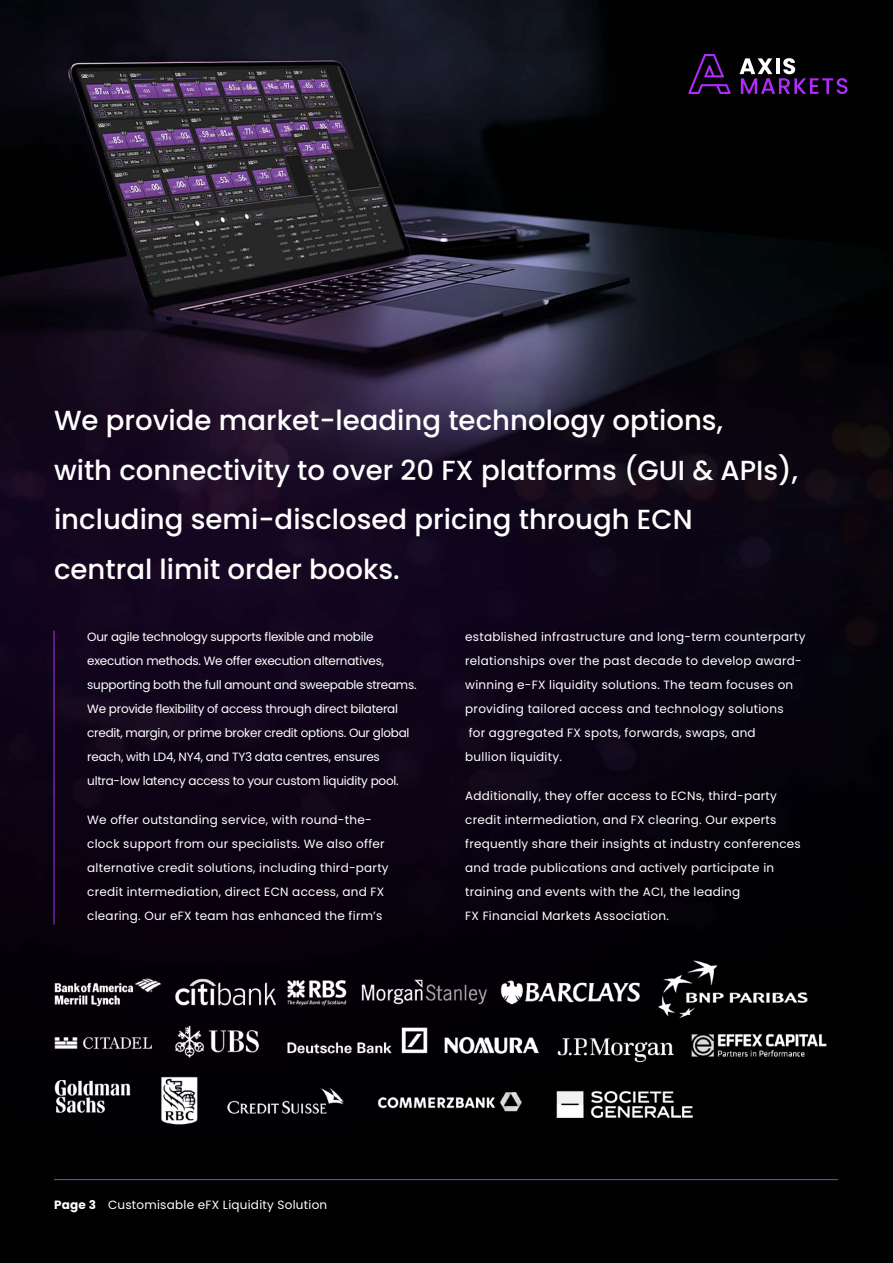
<style>
.page{position:relative;width:893px;height:1263px;background:#fff}
.page>*{position:absolute;margin:0;border:0;box-sizing:border-box;transform-origin:0 0}
.t1{font:500 27.6px/49.8px "Poppins";color:#fff}
.t2{font:12px/24px "Poppins";letter-spacing:.02em;color:#fff}
.t3{font:12px/24px "Poppins";letter-spacing:-.02em;color:#fff}
.s1{font-weight:700}
</style>
<div class="page">
<img style="left:0;top:0;width:893px;height:1263px">
<hr style="left:54px;top:631px;width:1px;height:294px;background:#b12bfc">
<hr style="left:54px;top:1179px;width:784px;height:1px;background:#b12bfc">
<img style="left:48px;top:958px;width:784px;height:172px">
<svg style="left:688px;top:54px;width:43px;height:40px"></svg>
<svg style="left:739px;top:58px;width:108px;height:36px"></svg>
<h1 class="t1" style="left:54px;top:395px;width:746px">We provide market-leading technology options,<br>with connectivity to over 20 FX platforms (GUI &amp; APIs), including semi-disclosed pricing through ECN<br>central limit order books.</h1>
<p class="t3" style="left:87px;top:625px;width:331px">Our agile technology supports flexible and mobile execution methods. We offer execution alternatives, supporting both the full amount and sweepable streams.<br>We provide flexibility of access through direct bilateral credit, margin, or prime broker credit options. Our global reach, with LD4, NY4, and TY3 data centres, ensures ultra-low latency access to your custom liquidity pool.</p>
<p class="t2" style="left:87px;top:808px;width:303px">We offer outstanding service, with round-the&shy;clock support from our specialists. We also offer alternative credit solutions, including third-party credit intermediation, direct ECN access, and FX clearing. Our eFX team has enhanced the firm’s</p>
<p class="t2" style="left:465px;top:625px;width:342px">established infrastructure and long-term counterparty relationships over the past decade to develop award&shy;winning e-FX liquidity solutions. The team focuses on providing tailored access and technology solutions<br>for aggregated FX spots, forwards, swaps, and<br>bullion liquidity.</p>
<p class="t2" style="left:465px;top:784px;width:337px">Additionally, they offer access to ECNs, third-party credit intermediation, and FX clearing. Our experts frequently share their insights at industry conferences and trade publications and actively participate in training and events with the ACI, the leading<br>FX Financial Markets Association.</p>
<p class="t2" style="left:54px;top:1193px;width:275px"><span class="s1">Page 3</span> Customisable eFX Liquidity Solution</p>
</div>
